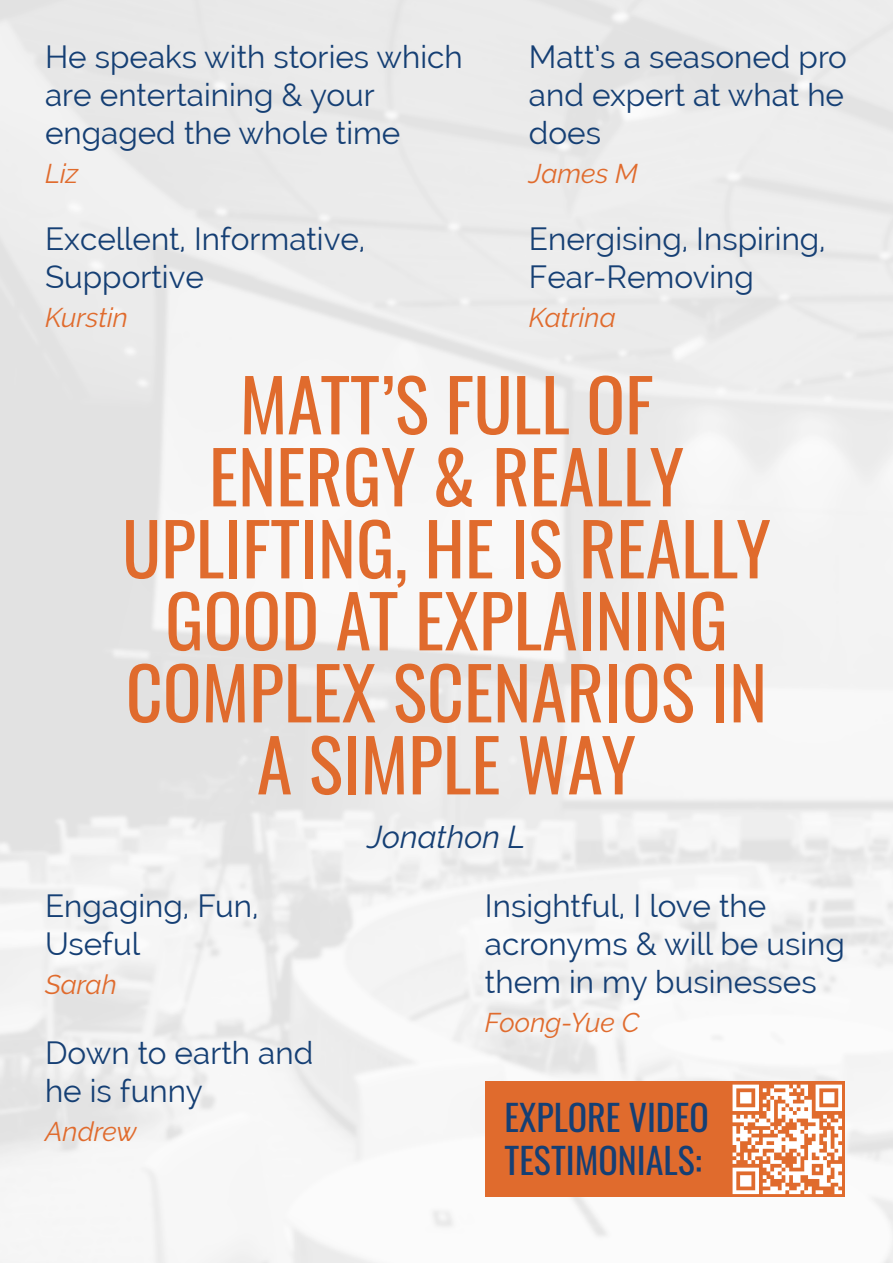
<style>
.page{position:relative;width:893px;height:1263px;background:#fff}
.page>*{position:absolute;margin:0;border:0;box-sizing:border-box;transform-origin:0 0}
.t1{font:72px/72px "Oswald";color:#e06b2d;text-align:center}
.t2{font:36px/43.2px "Oswald";color:#153f74}
.t3{font:31.5px/37.8px "Raleway";color:#153f74}
.t4{font:italic 31.5px "Raleway";color:#153f74}
.t5{font:italic 27px "Raleway";color:#e06b2d}
</style>
<div class="page">
<img style="left:0;top:0;width:893px;height:1263px">
<div style="left:485px;top:1082px;width:360px;height:115px;background:#e06b2d"></div>
<svg style="left:732px;top:1084px;width:110px;height:110px"></svg>
<p class="t3" style="left:45px;top:38px;width:419px">He speaks with stories which are entertaining &amp; your engaged the whole time</p>
<p class="t5" style="left:45px;top:158px;width:35px">Liz</p>
<p class="t3" style="left:45px;top:220px;width:322px">Excellent, Informative,<br>Supportive</p>
<p class="t5" style="left:45px;top:302px;width:84px">Kurstin</p>
<p class="t3" style="left:529px;top:38px;width:320px;text-align:justify">Matt’s a seasoned pro and expert at what he does</p>
<p class="t5" style="left:529px;top:158px;width:110px">James M</p>
<p class="t3" style="left:529px;top:220px;width:298px">Energising, Inspiring,<br>Fear-Removing</p>
<p class="t5" style="left:529px;top:302px;width:88px">Katrina</p>
<h1 class="t1" style="left:122px;top:362px;width:650px">MATT’S FULL OF<br>ENERGY &amp; REALLY<br>UPLIFTING, HE IS REALLY<br>GOOD AT EXPLAINING<br>COMPLEX SCENARIOS IN<br>A SIMPLE WAY</h1>
<p class="t4" style="left:368px;top:819px;width:159px">Jonathon L</p>
<p class="t3" style="left:45px;top:887px;width:215px">Engaging, Fun,<br>Useful</p>
<p class="t5" style="left:45px;top:969px;width:73px">Sarah</p>
<p class="t3" style="left:45px;top:1034px;width:270px">Down to earth and he is funny</p>
<p class="t5" style="left:45px;top:1116px;width:93px">Andrew</p>
<p class="t3" style="left:485px;top:887px;width:361px">Insightful, I love the acronyms &amp; will be using them in my businesses</p>
<p class="t5" style="left:485px;top:1007px;width:156px">Foong-Yue C</p>
<p class="t2" style="left:504px;top:1092px;width:206px">EXPLORE VIDEO<br>TESTIMONIALS:</p>
</div>
